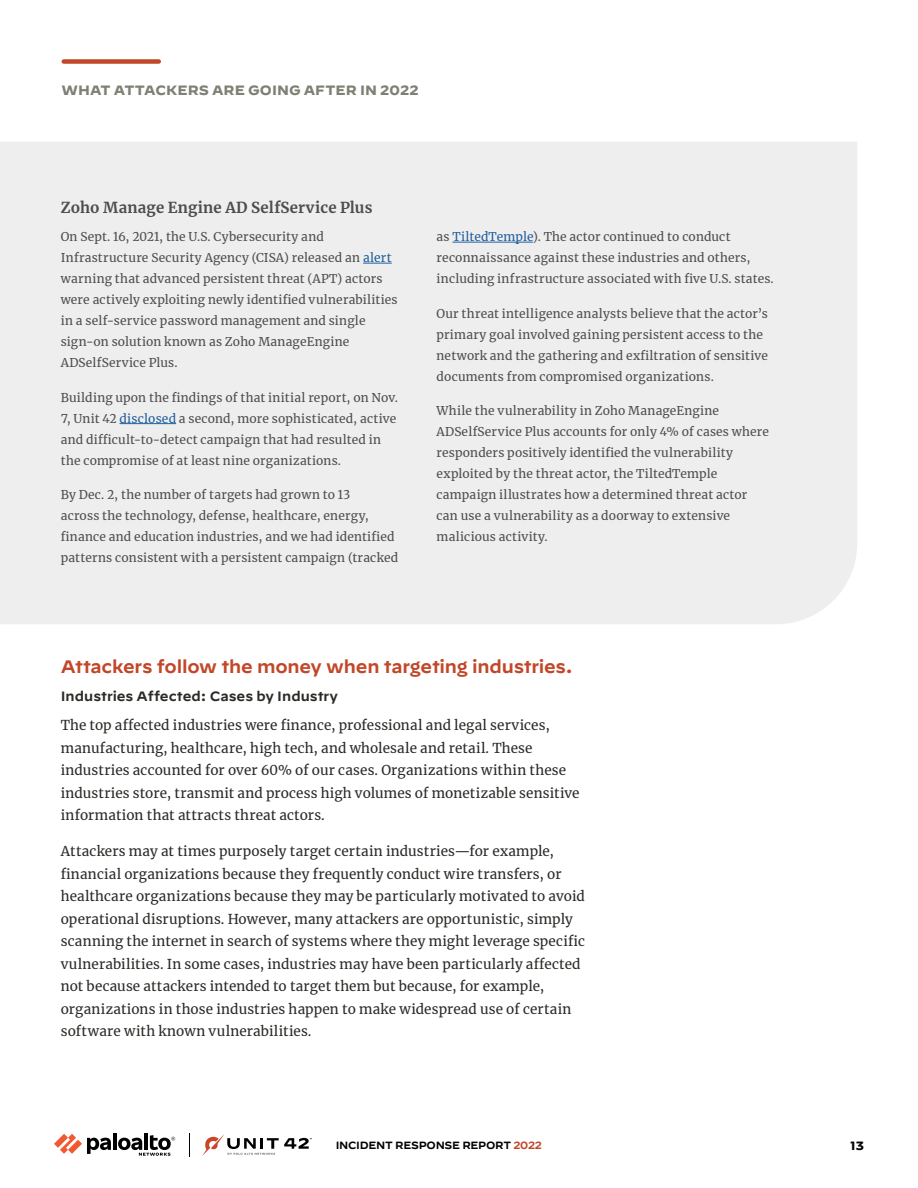
<style>
.page{position:relative;width:918px;height:1188px;background:#fff}
.page>*{position:absolute;margin:0;border:0;box-sizing:border-box;transform-origin:0 0}
.t1{font:600 18px "Decimal";letter-spacing:-.01em;color:#c24729}
.sidebar_header{font:700 15px "Merriweather";letter-spacing:.01em;color:#4d4d4f}
.body-text{font:13.5px/22.5px "Merriweather";letter-spacing:.01em;color:#2c2a27}
.t2{font:600 13.5px "Decimal";color:#2c2a27}
.eyebrow_header{font:700 13.5px "Decimal";letter-spacing:.005em;color:#807f74}
.sidebar_2_col{font:12px/21px "Merriweather";letter-spacing:.015em;color:#4d4d4f}
.t3{font:700 12px "Decimal";color:#000}
.t4{font:600 10.5px "Decimal";letter-spacing:-.025em;color:#000}
.s1{color:#215e9e}
.s2{color:#c24729}
</style>
<div class="page">
<div style="left:0;top:142px;width:857px;height:482px;background:#eee"></div>
<hr style="left:113px;top:1134px;width:4px;height:16px;background:#000">
<svg style="left:54px;top:1134px;width:57px;height:20px"></svg>
<hr style="left:144px;top:1134px;width:4px;height:16px;background:#000">
<svg style="left:118px;top:1135px;width:57px;height:21px"></svg>
<svg style="left:189px;top:1133px;width:1px;height:23px"></svg>
<svg style="left:202px;top:1134px;width:110px;height:22px"></svg>
<div style="left:64px;top:59px;width:95px;height:5px;background:#c24729"></div>
<svg style="left:363px;top:263px;width:29px;height:1px"></svg>
<hr style="left:120px;top:423px;width:56px;height:1px;background:#215e9e">
<hr style="left:452px;top:242px;width:81px;height:1px;background:#215e9e">
<p class="eyebrow_header" style="left:62px;top:82px;width:359px">WHAT ATTACKERS ARE GOING AFTER IN 2022</p>
<p class="sidebar_header" style="left:61px;top:198px;width:313px">Zoho Manage Engine AD SelfService Plus</p>
<p class="sidebar_2_col" style="left:61px;top:226px;width:338px">On Sept. 16, 2021, the U.S. Cybersecurity and Infrastructure Security Agency (CISA) released an <span class="s1">alert </span>warning that advanced persistent threat (APT) actors were actively exploiting newly identified vulnerabilities in a self-service password management and single sign-on solution known as Zoho ManageEngine ADSelfService Plus.</p>
<p class="sidebar_2_col" style="left:61px;top:387px;width:339px">Building upon the findings of that initial report, on Nov.<br>7, Unit 42 <span class="s1">disclosed</span> a second, more sophisticated, active and difficult-to-detect campaign that had resulted in the compromise of at least nine organizations.</p>
<p class="sidebar_2_col" style="left:61px;top:484px;width:339px">By Dec. 2, the number of targets had grown to 13<br>across the technology, defense, healthcare, energy, finance and education industries, and we had identified patterns consistent with a persistent campaign (tracked</p>
<p class="sidebar_2_col" style="left:437px;top:226px;width:339px">as <span class="s1">TiltedTemple</span>). The actor continued to conduct reconnaissance against these industries and others, including infrastructure associated with five U.S. states.</p>
<p class="sidebar_2_col" style="left:437px;top:303px;width:333px">Our threat intelligence analysts believe that the actor’s primary goal involved gaining persistent access to the network and the gathering and exfiltration of sensitive documents from compromised organizations.</p>
<p class="sidebar_2_col" style="left:437px;top:400px;width:334px">While the vulnerability in Zoho ManageEngine ADSelfService Plus accounts for only 4% of cases where responders positively identified the vulnerability exploited by the threat actor, the TiltedTemple campaign illustrates how a determined threat actor can use a vulnerability as a doorway to extensive malicious activity.</p>
<p class="t1" style="left:61px;top:650px;width:514px">Attackers follow the money when targeting industries.</p>
<p class="t2" style="left:61px;top:683px;width:279px">Industries Affected: Cases by Industry</p>
<p class="body-text" style="left:61px;top:714px;width:520px">The top affected industries were finance, professional and legal services, manufacturing, healthcare, high tech, and wholesale and retail. These industries accounted for over 60% of our cases. Organizations within these industries store, transmit and process high volumes of monetizable sensitive information that attracts threat actors.</p>
<p class="body-text" style="left:61px;top:840px;width:526px">Attackers may at times purposely target certain industries—for example, financial organizations because they frequently conduct wire transfers, or healthcare organizations because they may be particularly motivated to avoid operational disruptions. However, many attackers are opportunistic, simply scanning the internet in search of systems where they might leverage specific vulnerabilities. In some cases, industries may have been particularly affected not because attackers intended to target them but because, for example, organizations in those industries happen to make widespread use of certain software with known vulnerabilities.</p>
<p class="t4" style="left:336px;top:1136px;width:208px">INCIDENT RESPONSE REPORT <span class="s2">2022</span></p>
<p class="t3" style="left:850px;top:1139px;width:15px">13</p>
</div>
